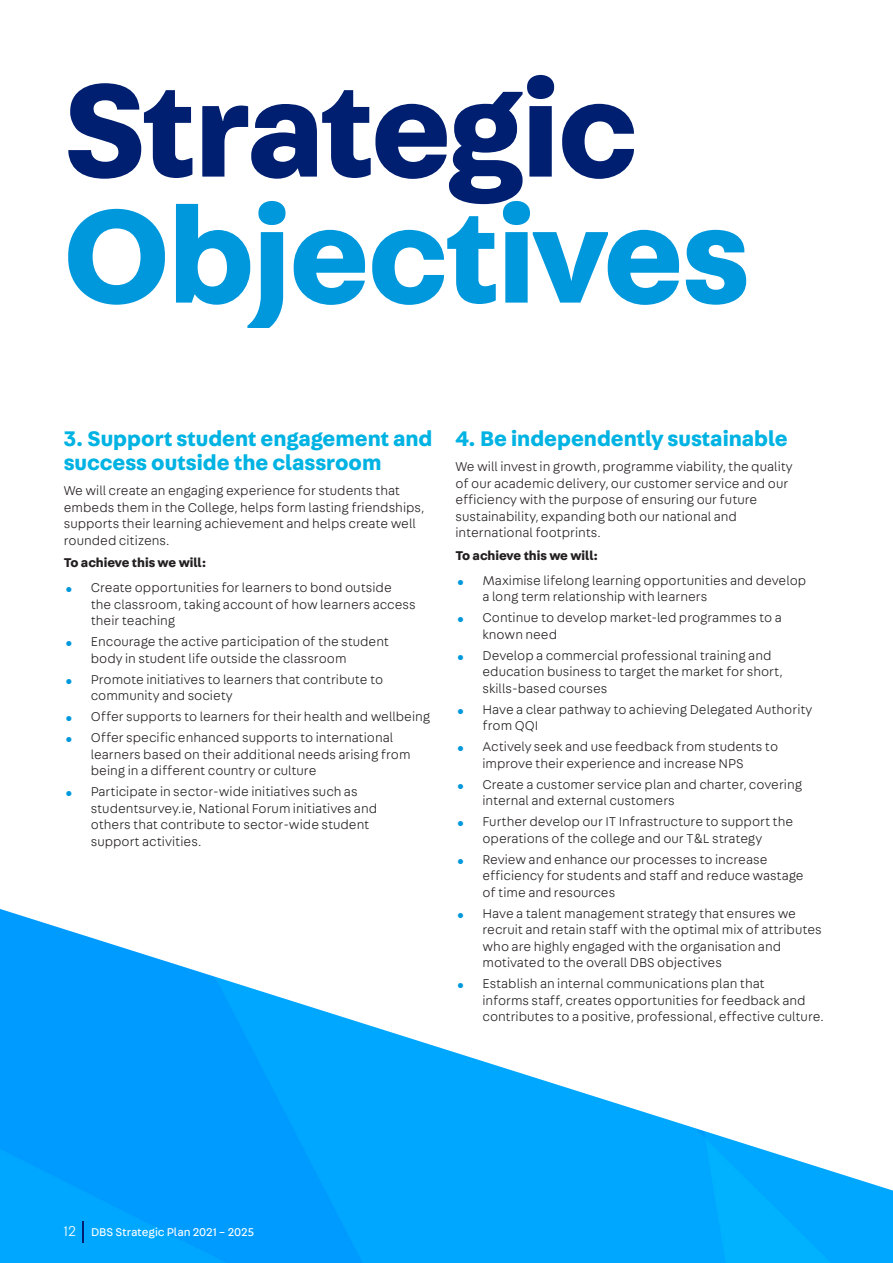
<style>
.page{position:relative;width:893px;height:1263px;background:#fff}
.page>*{position:absolute;margin:0;border:0;box-sizing:border-box;transform-origin:0 0}
.Heading_1{font:700 141px/126px "Fabriga";letter-spacing:-.015em;color:#0098dc}
.Body_2{font:700 22.5px/24px "Fabriga";color:#00b3e3}
.t1{font:300 15px "Fabriga";color:#fff}
.Body_2-2{font:300 13.5px/16.5px "Fabriga";color:#231f20}
.t2{font:700 13.5px "Fabriga";color:#231f20}
.t3{font:12px "Fabriga";color:#fff}
.s1{color:#001f71}
.s2{font-size:10.5px;color:#0098dc}
</style>
<div class="page">
<img style="left:0;top:909px;width:893px;height:354px">
<hr style="left:82px;top:1221px;width:2px;height:21px;background:#001f71">
<p class="Heading_1" style="left:64px;top:61px;width:688px"><span class="s1">Strategic<br></span>Objectives</p>
<p class="Body_2" style="left:64px;top:426px;width:370px">3. Support student engagement and success outside the classroom</p>
<p class="Body_2-2" style="left:64px;top:482px;width:338px">We will create an engaging experience for students that</p>
<p class="Body_2-2" style="left:64px;top:499px;width:362px">embeds them in the College, helps form lasting friendships,</p>
<p class="Body_2-2" style="left:64px;top:515px;width:354px">supports their learning achievement and helps create well</p>
<p class="Body_2-2" style="left:64px;top:532px;width:108px">rounded citizens.</p>
<p class="t2" style="left:64px;top:553px;width:144px">To achieve this we will:</p>
<p class="Body_2-2" style="left:91px;top:579px;width:327px;text-indent:-27px"><span class="s2">•</span> Create opportunities for learners to bond outside the classroom, taking account of how learners access their teaching</p>
<p class="Body_2-2" style="left:91px;top:633px;width:300px;text-indent:-27px"><span class="s2">•</span> Encourage the active participation of the student body in student life outside the classroom</p>
<p class="Body_2-2" style="left:91px;top:671px;width:294px;text-indent:-27px"><span class="s2">•</span> Promote initiatives to learners that contribute to community and society</p>
<p class="Body_2-2" style="left:64px;top:708px;width:368px"><span class="s2">•</span> Offer supports to learners for their health and wellbeing</p>
<p class="Body_2-2" style="left:91px;top:729px;width:321px;text-indent:-27px"><span class="s2">•</span> Offer specific enhanced supports to international learners based on their additional needs arising from being in a different country or culture</p>
<p class="Body_2-2" style="left:91px;top:783px;width:288px;text-indent:-27px"><span class="s2">•</span> Participate in sector-wide initiatives such as studentsurvey.ie, National Forum initiatives and others that contribute to sector-wide student support activities.</p>
<p class="Body_2" style="left:455px;top:426px;width:334px">4. Be independently sustainable</p>
<p class="Body_2-2" style="left:455px;top:458px;width:339px">We will invest in growth, programme viability, the quality</p>
<p class="Body_2-2" style="left:455px;top:475px;width:334px">of our academic delivery, our customer service and our</p>
<p class="Body_2-2" style="left:455px;top:491px;width:303px">efficiency with the purpose of ensuring our future</p>
<p class="Body_2-2" style="left:455px;top:508px;width:283px">sustainability, expanding both our national and</p>
<p class="Body_2-2" style="left:455px;top:524px;width:147px">international footprints.</p>
<p class="t2" style="left:455px;top:546px;width:144px">To achieve this we will:</p>
<p class="Body_2-2" style="left:482px;top:572px;width:325px;text-indent:-27px"><span class="s2">•</span> Maximise lifelong learning opportunities and develop a long term relationship with learners</p>
<p class="Body_2-2" style="left:482px;top:609px;width:301px;text-indent:-27px"><span class="s2">•</span> Continue to develop market-led programmes to a known need</p>
<p class="Body_2-2" style="left:482px;top:647px;width:302px;text-indent:-27px"><span class="s2">•</span> Develop a commercial professional training and education business to target the market for short, skills-based courses</p>
<p class="Body_2-2" style="left:482px;top:701px;width:331px;text-indent:-27px"><span class="s2">•</span> Have a clear pathway to achieving Delegated Authority from QQI</p>
<p class="Body_2-2" style="left:455px;top:738px;width:324px;text-align:center"><span class="s2">•</span> Actively seek and use feedback from students to improve their experience and increase NPS</p>
<p class="Body_2-2" style="left:482px;top:776px;width:321px;text-indent:-27px"><span class="s2">•</span> Create a customer service plan and charter, covering internal and external customers</p>
<p class="Body_2-2" style="left:455px;top:813px;width:339px;text-align:center"><span class="s2">•</span> Further develop our IT Infrastructure to support the operations of the college and our T&amp;L strategy</p>
<p class="Body_2-2" style="left:482px;top:851px;width:323px;text-indent:-27px"><span class="s2">•</span> Review and enhance our processes to increase efficiency for students and staff and reduce wastage of time and resources</p>
<p class="Body_2-2" style="left:482px;top:905px;width:341px;text-indent:-27px"><span class="s2">•</span> Have a talent management strategy that ensures we recruit and retain staff with the optimal mix of attributes who are highly engaged with the organisation and motivated to the overall DBS objectives</p>
<p class="Body_2-2" style="left:482px;top:975px;width:343px;text-indent:-27px"><span class="s2">•</span> Establish an internal communications plan that<br>informs staff, creates opportunities for feedback and contributes to a positive, professional, effective culture.</p>
<p class="t1" style="left:64px;top:1222px;width:14px">12</p>
<p class="t3" style="left:91px;top:1224px;width:164px">DBS Strategic Plan 2021 – 2025</p>
</div>
